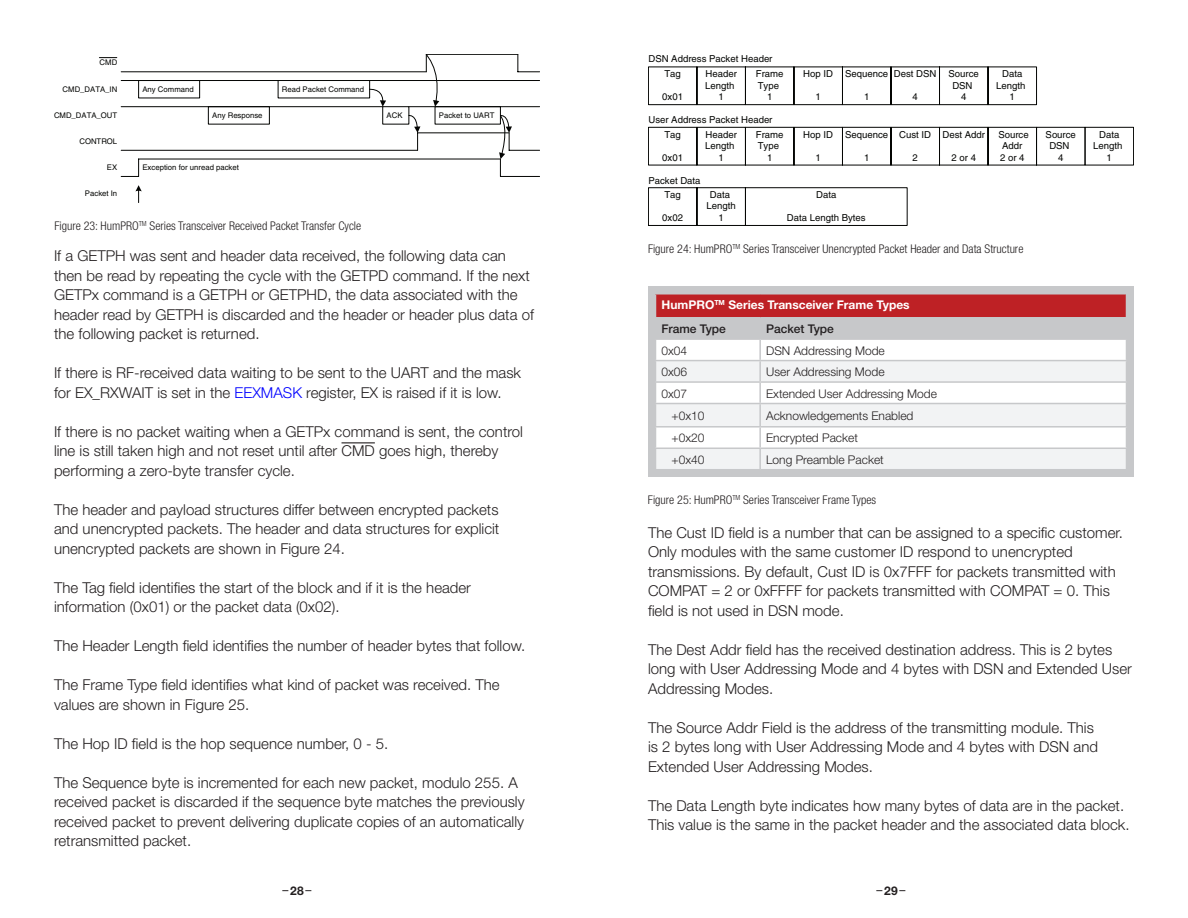
<style>
.page{position:relative;width:1188px;height:918px;background:#fff}
.page>*{position:absolute;margin:0;border:0;box-sizing:border-box;transform-origin:0 0}
.t1{font:300 15px/19.5px "Helvetica Neue";color:#231f20}
.t2{font:300 condensed 12px "Helvetica Neue";color:#231f20}
.t3{font:300 12px "Helvetica Neue";color:#231f20}
.t4{font:700 12px/24px "Helvetica Neue";color:#fff}
.t5{font:500 12px "Helvetica Neue";color:#231f20}
.t6{font:12px "Helvetica Neue";color:#231f20}
.t7{font:700 12px "Helvetica Neue";color:#231f20}
.t8{font:9.6px/11.6px "Helvetica";color:#040503;text-align:center}
.t9{font:7.8px "Helvetica";color:#040503}
.s1{color:#00f}
.s2{font-weight:500;color:#231f20}
</style>
<div class="page">
<hr style="left:342px;top:442px;width:33px;height:1px;background:#231f20">
<svg style="left:99px;top:57px;width:18px;height:1px"></svg>
<hr style="left:121px;top:71px;width:305px;height:1px;background:#040503">
<svg style="left:135px;top:185px;width:7px;height:18px"></svg>
<hr style="left:121px;top:80px;width:157px;height:1px;background:#040503">
<hr style="left:121px;top:106px;width:262px;height:1px;background:#040503">
<hr style="left:121px;top:150px;width:297px;height:1px;background:#040503">
<svg style="left:121px;top:159px;width:18px;height:18px"></svg>
<hr style="left:139px;top:159px;width:361px;height:1px;background:#040503">
<div style="left:278px;top:80px;width:92px;height:18px;border:1px solid #040503"></div>
<div style="left:138px;top:80px;width:62px;height:18px;border:1px solid #040503"></div>
<div style="left:208px;top:106px;width:62px;height:18px;border:1px solid #040503"></div>
<svg style="left:369px;top:54px;width:171px;height:123px"></svg>
<svg style="left:648px;top:66px;width:389px;height:40px"></svg>
<svg style="left:648px;top:187px;width:260px;height:39px"></svg>
<svg style="left:648px;top:126px;width:438px;height:40px"></svg>
<div style="left:1085px;top:127px;width:49px;height:38px;border:1px solid #040503"></div>
<div style="left:648px;top:286px;width:486px;height:191px;background:#c7c8ca"></div>
<svg style="left:656px;top:295px;width:470px;height:174px"></svg>
<hr style="left:655px;top:317px;width:105px;height:2px;background:#c7c8ca">
<hr style="left:760px;top:317px;width:367px;height:2px;background:#c7c8ca">
<p class="t9" style="left:100px;top:58px;width:19px">CMD</p>
<p class="t9" style="left:63px;top:84px;width:56px">CMD_DATA_IN</p>
<p class="t9" style="left:54px;top:110px;width:65px">CMD_DATA_OUT</p>
<p class="t9" style="left:79px;top:137px;width:39px">CONTROL</p>
<p class="t9" style="left:107px;top:163px;width:12px">EX</p>
<p class="t9" style="left:85px;top:189px;width:34px">Packet In</p>
<p class="t9" style="left:142px;top:84px;width:53px">Any Command</p>
<p class="t9" style="left:212px;top:110px;width:52px">Any Response</p>
<p class="t9" style="left:142px;top:163px;width:98px">Exception for unread packet</p>
<p class="t9" style="left:282px;top:84px;width:84px">Read Packet Command</p>
<p class="t2" style="left:55px;top:219px;width:308px">Figure 23: HumPRO<sup>TM</sup> Series Transceiver Received Packet Transfer Cycle</p>
<p class="t9" style="left:387px;top:110px;width:17px">ACK</p>
<p class="t9" style="left:439px;top:110px;width:57px">Packet to UART</p>
<p class="t1" style="left:54px;top:246px;width:481px">If a GETPH was sent and header data received, the following data can then be read by repeating the cycle with the GETPD command. If the next GETPx command is a GETPH or GETPHD, the data associated with the header read by GETPH is discarded and the header or header plus data of the following packet is returned.</p>
<p class="t1" style="left:54px;top:363px;width:469px">If there is RF-received data waiting to be sent to the UART and the mask for EX_RXWAIT is set in the <span class="s1">EEXMASK</span> register, EX is raised if it is low.</p>
<p class="t1" style="left:54px;top:421px;width:471px">If there is no packet waiting when a GETPx command is sent, the control line is still taken high and not reset until after CMD goes high, thereby performing a zero-byte transfer cycle.</p>
<p class="t1" style="left:54px;top:499px;width:447px;text-align:justify">The header and payload structures differ between encrypted packets and unencrypted packets. The header and data structures for explicit unencrypted packets are shown in Figure 24.</p>
<p class="t1" style="left:54px;top:577px;width:419px">The Tag field identifies the start of the block and if it is the header information (0x01) or the packet data (0x02).</p>
<p class="t1" style="left:54px;top:636px;width:473px">The Header Length field identifies the number of header bytes that follow.</p>
<p class="t1" style="left:54px;top:675px;width:447px">The Frame Type field identifies what kind of packet was received. The values are shown in Figure 25.</p>
<p class="t1" style="left:54px;top:733px;width:336px">The Hop ID field is the hop sequence number, 0 - 5.</p>
<p class="t1" style="left:54px;top:772px;width:472px">The Sequence byte is incremented for each new packet, modulo 255. A received packet is discarded if the sequence byte matches the previously received packet to prevent delivering duplicate copies of an automatically retransmitted packet.</p>
<p class="t8" style="left:648px;top:53px;width:126px">DSN Address Packet Header</p>
<p class="t8" style="left:664px;top:68px;width:18px">Tag</p>
<p class="t8" style="left:662px;top:91px;width:22px">0x01</p>
<p class="t8" style="left:705px;top:68px;width:33px">Header<br>Length<br>1</p>
<p class="t8" style="left:803px;top:68px;width:31px">Hop ID</p>
<p class="t8" style="left:756px;top:68px;width:29px">Frame<br>Type<br>1</p>
<p class="t8" style="left:816px;top:91px;width:7px">1</p>
<p class="t8" style="left:648px;top:114px;width:126px">User Address Packet Header</p>
<p class="t8" style="left:664px;top:128px;width:18px">Tag</p>
<p class="t8" style="left:662px;top:151px;width:22px">0x01</p>
<p class="t8" style="left:767px;top:151px;width:7px">1</p>
<p class="t8" style="left:705px;top:128px;width:33px">Header<br>Length<br>1</p>
<p class="t8" style="left:803px;top:128px;width:31px">Hop ID</p>
<p class="t8" style="left:756px;top:128px;width:29px;text-align:left">Frame<br>Type</p>
<p class="t8" style="left:816px;top:151px;width:7px">1</p>
<p class="t8" style="left:845px;top:68px;width:45px">Sequence</p>
<p class="t8" style="left:864px;top:91px;width:7px">1</p>
<p class="t8" style="left:894px;top:68px;width:44px">Dest DSN</p>
<p class="t8" style="left:913px;top:91px;width:7px">4</p>
<p class="t8" style="left:949px;top:68px;width:32px">Source<br>DSN<br>4</p>
<p class="t8" style="left:996px;top:68px;width:31px">Data<br>Length<br>1</p>
<p class="t8" style="left:845px;top:128px;width:45px">Sequence</p>
<p class="t8" style="left:864px;top:151px;width:7px">1</p>
<p class="t8" style="left:899px;top:128px;width:33px">Cust ID</p>
<p class="t8" style="left:913px;top:151px;width:7px">2</p>
<p class="t8" style="left:942px;top:128px;width:44px">Dest Addr</p>
<p class="t8" style="left:952px;top:151px;width:26px">2 or 4</p>
<p class="t8" style="left:998px;top:128px;width:32px;text-align:left">Source<br>Addr<br>2 or 4</p>
<p class="t8" style="left:1046px;top:128px;width:32px">Source<br>DSN<br>4</p>
<p class="t8" style="left:648px;top:173px;width:54px;line-height:14.2px">Packet Data<br>Tag</p>
<p class="t8" style="left:662px;top:212px;width:22px">0x02</p>
<p class="t8" style="left:707px;top:189px;width:31px">Data<br>Length<br>1</p>
<p class="t8" style="left:816px;top:189px;width:22px">Data</p>
<p class="t8" style="left:787px;top:212px;width:80px">Data Length Bytes</p>
<p class="t2" style="left:648px;top:241px;width:377px">Figure 24: HumPRO<sup>TM</sup> Series Transceiver Unencrypted Packet Header and Data Structure</p>
<p class="t4" style="left:661px;top:293px;width:250px">HumPRO<sup>TM</sup> Series Transceiver Frame Types<br><span class="s2">Frame Type</span></p>
<p class="t5" style="left:766px;top:322px;width:69px">Packet Type</p>
<p class="t3" style="left:661px;top:343px;width:27px">0x04</p>
<p class="t3" style="left:766px;top:343px;width:120px">DSN Addressing Mode</p>
<p class="t3" style="left:661px;top:364px;width:27px">0x06</p>
<p class="t3" style="left:766px;top:364px;width:120px">User Addressing Mode</p>
<p class="t3" style="left:661px;top:386px;width:27px">0x07</p>
<p class="t3" style="left:766px;top:386px;width:172px">Extended User Addressing Mode</p>
<p class="t3" style="left:672px;top:408px;width:34px">+0x10</p>
<p class="t3" style="left:766px;top:408px;width:149px">Acknowledgements Enabled</p>
<p class="t3" style="left:672px;top:431px;width:34px">+0x20</p>
<p class="t3" style="left:766px;top:431px;width:93px">Encrypted Packet</p>
<p class="t3" style="left:672px;top:452px;width:34px">+0x40</p>
<p class="t3" style="left:766px;top:452px;width:119px">Long Preamble Packet</p>
<p class="t2" style="left:648px;top:493px;width:230px">Figure 25: HumPRO<sup>TM</sup> Series Transceiver Frame Types</p>
<p class="t8" style="left:1093px;top:128px;width:31px">Data<br>Length<br>1</p>
<p class="t1" style="left:648px;top:522px;width:477px">The Cust ID field is a number that can be assigned to a specific customer.<br>Only modules with the same customer ID respond to unencrypted transmissions. By default, Cust ID is 0x7FFF for packets transmitted with COMPAT = 2 or 0xFFFF for packets transmitted with COMPAT = 0. This field is not used in DSN mode.</p>
<p class="t1" style="left:648px;top:639px;width:485px">The Dest Addr field has the received destination address. This is 2 bytes long with User Addressing Mode and 4 bytes with DSN and Extended User<br>Addressing Modes.</p>
<p class="t1" style="left:648px;top:717px;width:452px">The Source Addr Field is the address of the transmitting module. This is 2 bytes long with User Addressing Mode and 4 bytes with DSN and<br>Extended User Addressing Modes.</p>
<p class="t1" style="left:648px;top:795px;width:483px">The Data Length byte indicates how many bytes of data are in the packet.<br>This value is the same in the packet header and the associated data block.</p>
<p class="t7" style="left:290px;top:883px;width:15px">28</p>
<p class="t6" style="left:877px;top:882px;width:30px">– –</p>
<p class="t7" style="left:884px;top:883px;width:15px">29</p>
<p class="t6" style="left:283px;top:882px;width:30px">– –</p>
</div>
